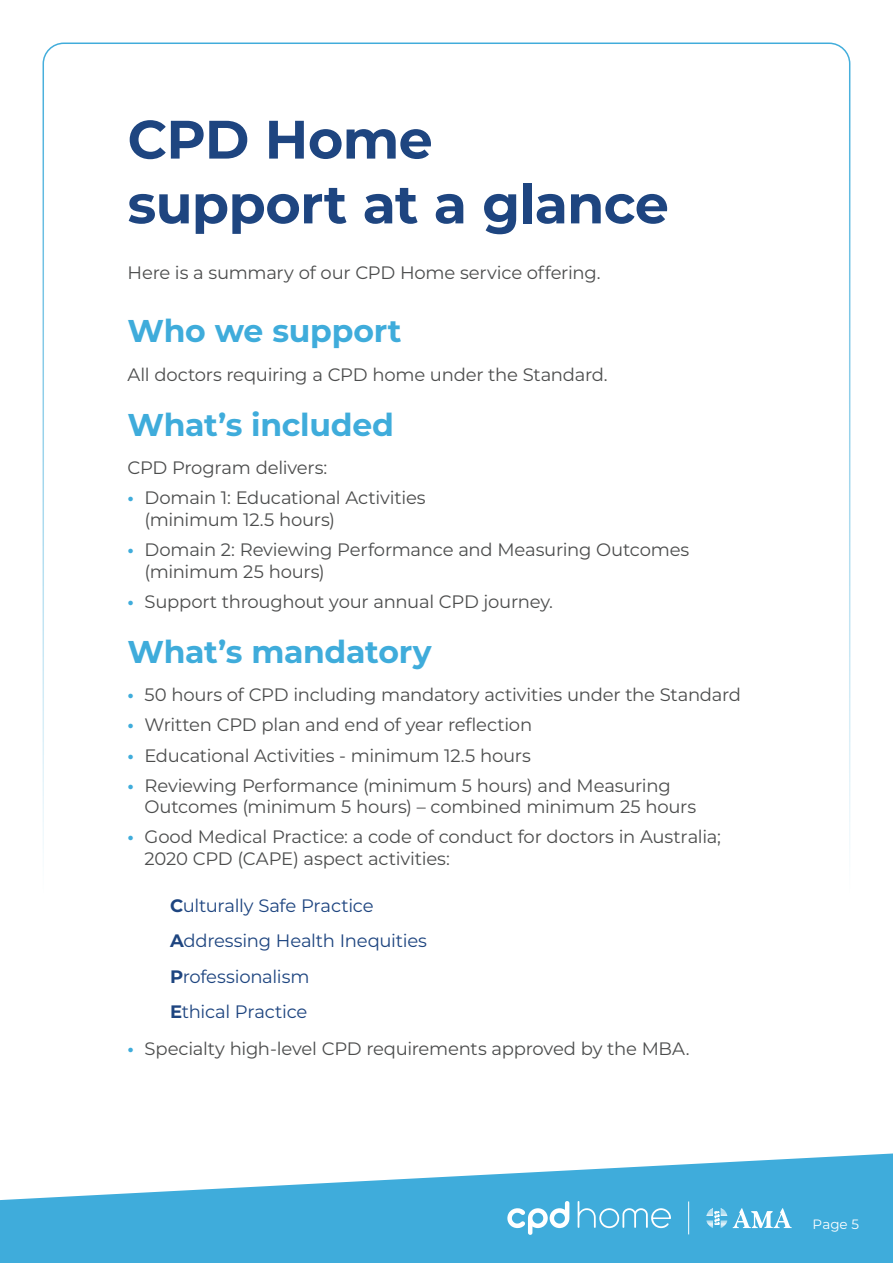
<style>
.page{position:relative;width:893px;height:1263px;background:#fff}
.page>*{position:absolute;margin:0;border:0;box-sizing:border-box;transform-origin:0 0}
.t1{font:700 54px/64.8px "Montserrat";letter-spacing:-.015em;color:#1e4580}
.t2{font:700 31.5px "Montserrat";letter-spacing:-.01em;color:#3facdb}
.t3{font:18px/21.6px "Montserrat";letter-spacing:-.015em;color:#4c4d4d}
.t4{font:18px/35.5px "Montserrat";letter-spacing:-.015em;color:#1e4580}
.t5{font:13.5px "Montserrat";color:#fff}
.s1{font-weight:700;color:#3facdb}
.s2{font-weight:700}
</style>
<div class="page">
<svg style="left:0;top:1153px;width:893px;height:110px;fill:#3facdb"></svg>
<svg style="left:507px;top:1201px;width:62px;height:34px"></svg>
<svg style="left:578px;top:1201px;width:93px;height:27px;background:#61bae1"></svg>
<svg style="left:706px;top:1208px;width:86px;height:20px"></svg>
<hr style="left:688px;top:1201px;width:1px;height:33px;background:#fff">
<h1 class="t1" style="left:128px;top:104px;width:543px">CPD Home<br>support at a glance</h1>
<p class="t3" style="left:128px;top:261px;width:474px">Here is a summary of our CPD Home service offering.</p>
<h2 class="t2" style="left:128px;top:308px;width:275px">Who we support</h2>
<p class="t3" style="left:128px;top:363px;width:482px">All doctors requiring a CPD home under the Standard.</p>
<h2 class="t2" style="left:128px;top:402px;width:268px">What’s included</h2>
<p class="t3" style="left:128px;top:457px;width:201px">CPD Program delivers:</p>
<p class="t3" style="left:145px;top:487px;width:283px;text-indent:-17px"><span class="s1">•</span> Domain 1: Educational Activities (minimum 12.5 hours)</p>
<p class="t3" style="left:145px;top:538px;width:546px;text-indent:-17px"><span class="s1">•</span> Domain 2: Reviewing Performance and Measuring Outcomes (minimum 25 hours)</p>
<p class="t3" style="left:128px;top:590px;width:427px"><span class="s1">•</span> Support throughout your annual CPD journey.</p>
<h2 class="t2" style="left:128px;top:629px;width:306px">What’s mandatory</h2>
<p class="t3" style="left:128px;top:683px;width:615px"><span class="s1">•</span> 50 hours of CPD including mandatory activities under the Standard</p>
<p class="t3" style="left:128px;top:714px;width:406px"><span class="s1">•</span> Written CPD plan and end of year reflection</p>
<p class="t3" style="left:128px;top:744px;width:405px"><span class="s1">•</span> Educational Activities - minimum 12.5 hours</p>
<p class="t3" style="left:145px;top:774px;width:553px;text-indent:-17px"><span class="s1">•</span> Reviewing Performance (minimum 5 hours) and Measuring<br>Outcomes (minimum 5 hours) – combined minimum 25 hours</p>
<p class="t3" style="left:145px;top:825px;width:578px;text-indent:-17px"><span class="s1">•</span> Good Medical Practice: a code of conduct for doctors in Australia;<br>2020 CPD (CAPE) aspect activities:</p>
<p class="t4" style="left:170px;top:887px;width:258px"><span class="s2">C</span>ulturally Safe Practice<br><span class="s2">A</span>ddressing Health Inequities<br><span class="s2">P</span>rofessionalism<br><span class="s2">E</span>thical Practice</p>
<p class="t3" style="left:128px;top:1037px;width:564px"><span class="s1">•</span> Specialty high-level CPD requirements approved by the MBA.</p>
<p class="t5" style="left:813px;top:1215px;width:48px">Page 5</p>
</div>
